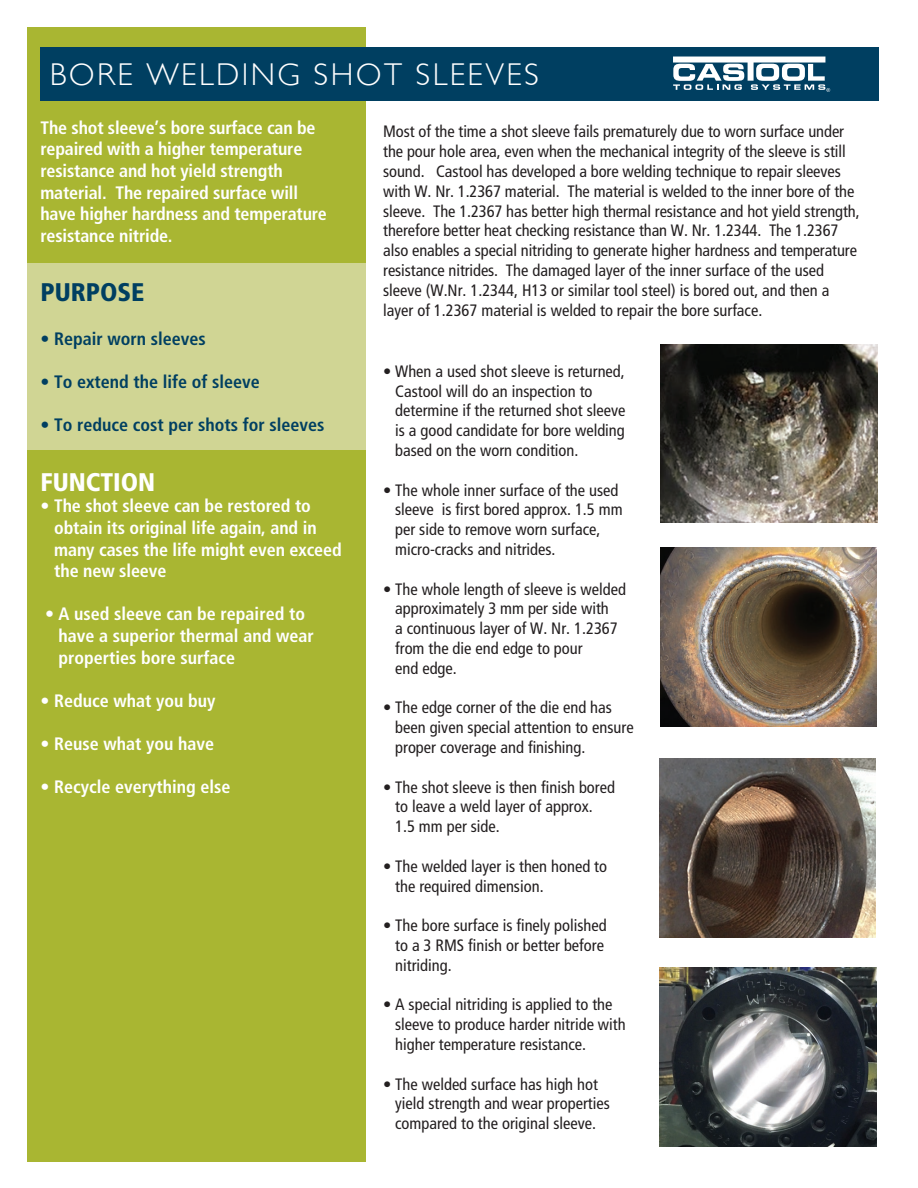
<style>
.page{position:relative;width:918px;height:1188px;background:#fff}
.page>*{position:absolute;margin:0;border:0;box-sizing:border-box;transform-origin:0 0}
.t1{font:300 31.5px "Gill Sans";letter-spacing:.075em;color:#fff}
.t2{font:900 condensed 25.5px "Frutiger";color:#fff}
.t3{font:900 condensed 25.5px "Frutiger";color:#003f61}
.t4{font:700 condensed 18px/21.6px "Frutiger";letter-spacing:-.005em;color:#fff}
.t5{font:700 condensed 18px "Frutiger";color:#003f61}
.t6{font:condensed 16.5px/19.8px "Frutiger";color:#231f20}
</style>
<div class="page">
<div style="left:27px;top:27px;width:338px;height:1134px;background:#a9b632"></div>
<div style="left:40px;top:47px;width:839px;height:54px;background:#003f61"></div>
<svg style="left:673px;top:57px;width:157px;height:35px"></svg>
<div style="left:27px;top:263px;width:338px;height:186px;background:#d0d594"></div>
<img style="left:660px;top:968px;width:217px;height:178px">
<img style="left:660px;top:758px;width:216px;height:179px">
<img style="left:660px;top:548px;width:217px;height:179px">
<img style="left:660px;top:344px;width:218px;height:179px">
<p class="t1" style="left:50px;top:50px;width:491px">BORE WELDING SHOT SLEEVES</p>
<p class="t6" style="left:383px;top:122px;width:478px">Most of the time a shot sleeve fails prematurely due to worn surface under the pour hole area, even when the mechanical integrity of the sleeve is still sound. Castool has developed a bore welding technique to repair sleeves with W. Nr. 1.2367 material. The material is welded to the inner bore of the sleeve. The 1.2367 has better high thermal resistance and hot yield strength, therefore better heat checking resistance than W. Nr. 1.2344. The 1.2367 also enables a special nitriding to generate higher hardness and temperature resistance nitrides. The damaged layer of the inner surface of the used sleeve (W.Nr. 1.2344, H13 or similar tool steel) is bored out, and then a</p>
<p class="t6" style="left:383px;top:300px;width:381px">layer of 1.2367 material is welded to repair the bore surface.</p>
<p class="t4" style="left:40px;top:117px;width:277px">The shot sleeve’s bore surface can be</p>
<p class="t4" style="left:40px;top:138px;width:263px">repaired with a higher temperature</p>
<p class="t4" style="left:40px;top:160px;width:288px">resistance and hot yield strength material. The repaired surface will have higher hardness and temperature resistance nitride.</p>
<p class="t3" style="left:40px;top:277px;width:105px">PURPOSE</p>
<p class="t5" style="left:40px;top:328px;width:167px">• Repair worn sleeves</p>
<p class="t5" style="left:40px;top:371px;width:221px">• To extend the life of sleeve</p>
<p class="t5" style="left:40px;top:414px;width:286px">• To reduce cost per shots for sleeves</p>
<p class="t2" style="left:40px;top:467px;width:116px">FUNCTION</p>
<p class="t4" style="left:54px;top:495px;width:289px;text-indent:-14px">• The shot sleeve can be restored to obtain its original life again, and in many cases the life might even exceed the new sleeve</p>
<p class="t4" style="left:59px;top:603px;width:257px;text-indent:-13px">• A used sleeve can be repaired to have a superior thermal and wear properties bore surface</p>
<p class="t4" style="left:40px;top:690px;width:177px">• Reduce what you buy</p>
<p class="t4" style="left:40px;top:733px;width:175px">• Reuse what you have</p>
<p class="t4" style="left:40px;top:776px;width:192px">• Recycle everything else</p>
<p class="t6" style="left:395px;top:361px;width:232px;text-indent:-12px">• When a used shot sleeve is returned, Castool will do an inspection to determine if the returned shot sleeve is a good candidate for bore welding based on the worn condition.</p>
<p class="t6" style="left:395px;top:480px;width:229px;text-indent:-12px">• The whole inner surface of the used sleeve is first bored approx. 1.5 mm per side to remove worn surface, micro-cracks and nitrides.</p>
<p class="t6" style="left:395px;top:579px;width:232px;text-indent:-12px">• The whole length of sleeve is welded approximately 3 mm per side with<br>a continuous layer of W. Nr. 1.2367 from the die end edge to pour<br>end edge.</p>
<p class="t6" style="left:395px;top:698px;width:240px;text-indent:-12px">• The edge corner of the die end has been given special attention to ensure proper coverage and finishing.</p>
<p class="t6" style="left:395px;top:777px;width:221px;text-indent:-12px">• The shot sleeve is then finish bored to leave a weld layer of approx.<br>1.5 mm per side.</p>
<p class="t6" style="left:395px;top:856px;width:213px;text-indent:-12px">• The welded layer is then honed to the required dimension.</p>
<p class="t6" style="left:395px;top:916px;width:213px;text-indent:-12px">• The bore surface is finely polished to a 3 RMS finish or better before nitriding.</p>
<p class="t6" style="left:395px;top:995px;width:232px;text-indent:-12px">• A special nitriding is applied to the sleeve to produce harder nitride with higher temperature resistance.</p>
<p class="t6" style="left:395px;top:1074px;width:216px;text-indent:-12px">• The welded surface has high hot yield strength and wear properties compared to the original sleeve.</p>
</div>
